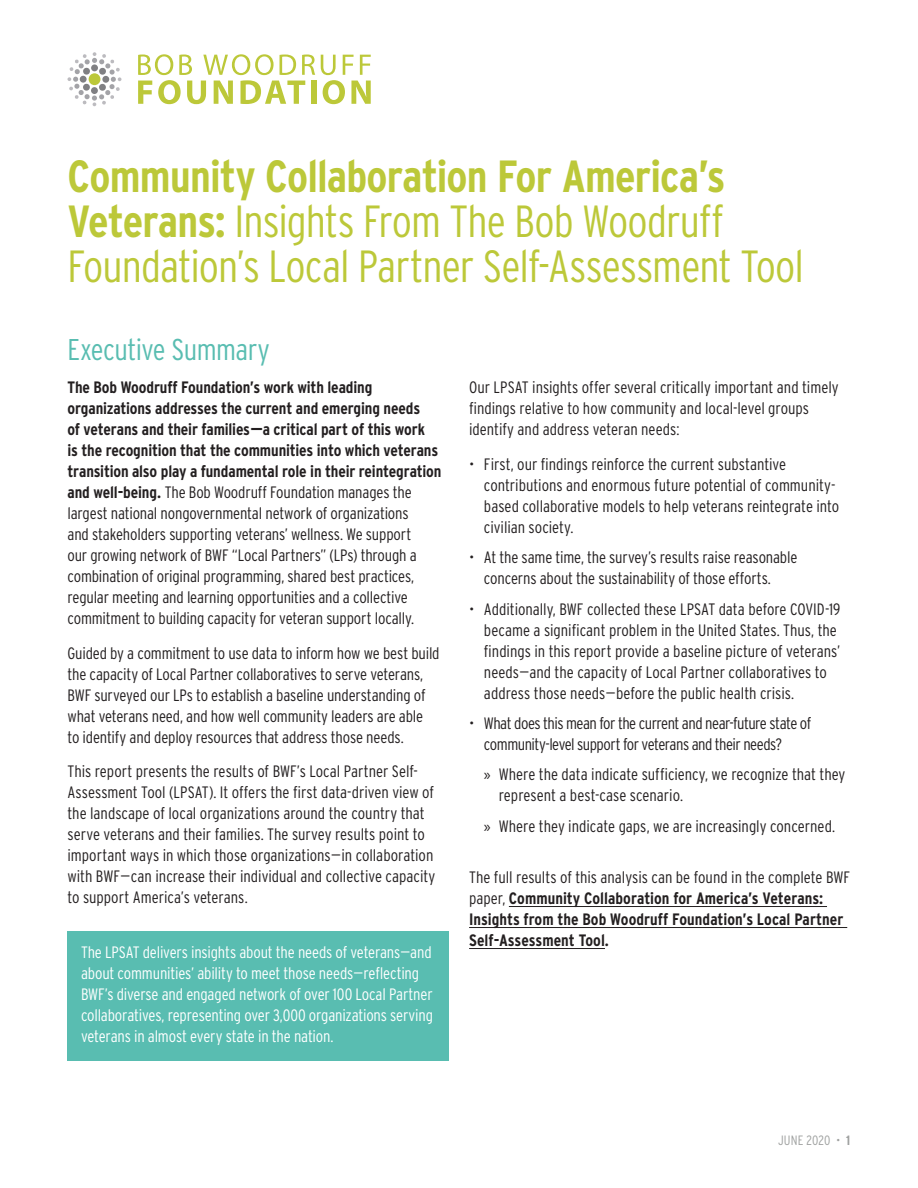
<style>
.page{position:relative;width:918px;height:1188px;background:#fff}
.page>*{position:absolute;margin:0;border:0;box-sizing:border-box;transform-origin:0 0}
.PageTitle_Lev2_Light{font:300 condensed 45px/45px "Interstate";letter-spacing:-.02em;color:#bcc839}
.Subhead_Lev1_Light_C{font:300 condensed 30px "Interstate";letter-spacing:-.02em;color:#59bdb1}
.BodyCopy{font:300 condensed 16.5px/21px "Interstate";letter-spacing:-.005em;color:#231f20}
.BodyCopy-2{font:300 condensed 16.5px/21px "Interstate";letter-spacing:-.01em;color:#fff}
.BodyCopy-3{font:700 condensed 16.5px/21px "Interstate";color:#231f20}
.BodyCopy-4{font:300 condensed 16.5px/21px "Interstate";letter-spacing:-.03em;color:#231f20}
.t1{font:300 condensed 13.5px "Interstate";letter-spacing:.01em;color:#9fa1a0}
.s1{font-weight:700}
.s2{font-family:"Myriad Pro";font-weight:400;font-stretch:normal}
.s3{font-weight:300}
</style>
<div class="page">
<hr style="left:509px;top:906px;width:318px;height:1px;background:#231f20">
<hr style="left:469px;top:927px;width:378px;height:1px;background:#231f20">
<hr style="left:469px;top:948px;width:136px;height:1px;background:#231f20">
<div style="left:68px;top:932px;width:381px;height:129px;background:#59bdb1"></div>
<svg style="left:67px;top:52px;width:54px;height:54px"></svg>
<svg style="left:138px;top:54px;width:177px;height:50px"></svg>
<div style="left:311px;top:81px;width:5px;height:23px;background:#bcc839"></div>
<svg style="left:321px;top:55px;width:50px;height:49px"></svg>
<p class="PageTitle_Lev2_Light" style="left:68px;top:153px;width:738px"><span class="s1">Community Collaboration For America’s<br>Veterans:</span> Insights From The Bob Woodruff<br>Foundation’s Local Partner Self-Assessment Tool</p>
<p class="Subhead_Lev1_Light_C" style="left:68px;top:331px;width:204px">Executive Summary</p>
<p class="BodyCopy" style="left:68px;top:377px;width:376px"><span class="s1">The Bob Woodruff Foundation’s work with leading organizations addresses the current and emerging needs<br>of veterans and their families–a critical part of this work<br>is the recognition that the communities into which veterans transition also play a fundamental role in their reintegration and well-being.</span> The Bob Woodruff Foundation manages the largest national nongovernmental network of organizations<br>and stakeholders supporting veterans’ wellness. We support<br>our growing network of BWF “Local Partners” (LPs) through a combination of original programming, shared best practices, regular meeting and learning opportunities and a collective commitment to building capacity for veteran support locally.</p>
<p class="BodyCopy" style="left:68px;top:642px;width:374px">Guided by a commitment to use data to inform how we best build the capacity of Local Partner collaboratives to serve veterans, BWF surveyed our LPs to establish a baseline understanding of what veterans need, and how well community leaders are able<br>to identify and deploy resources that address those needs.</p>
<p class="BodyCopy" style="left:68px;top:761px;width:369px">This report presents the results of BWF’s Local Partner Self-Assessment Tool (LPSAT). It offers the first data-driven view of the landscape of local organizations around the country that serve veterans and their families. The survey results point to important ways in which those organizations–in collaboration with BWF–can increase their individual and collective capacity to support America’s veterans.</p>
<p class="BodyCopy-2" style="left:81px;top:942px;width:354px">The LPSAT delivers insights about the needs of veterans–and about communities’ ability to meet those needs–reflecting BWF’s diverse and engaged network of over 100 Local Partner collaboratives, representing over 3,000 organizations serving veterans in almost every state in the nation.</p>
<p class="BodyCopy" style="left:469px;top:377px;width:371px">Our LPSAT insights offer several critically important and timely findings relative to how community and local-level groups identify and address veteran needs:</p>
<p class="BodyCopy" style="left:484px;top:453px;width:357px;text-indent:-15px">• First, our findings reinforce the current substantive contributions and enormous future potential of community&shy;based collaborative models to help veterans reintegrate into civilian society.</p>
<p class="BodyCopy" style="left:484px;top:547px;width:315px;text-indent:-15px">• At the same time, the survey’s results raise reasonable concerns about the sustainability of those efforts.</p>
<p class="BodyCopy" style="left:484px;top:598px;width:358px;text-indent:-15px">• Additionally, BWF collected these LPSAT data before COVID-19 became a significant problem in the United States. Thus, the findings in this report provide a baseline picture of veterans’ needs–and the capacity of Local Partner collaboratives to address those needs–before the public health crisis.</p>
<p class="BodyCopy-4" style="left:484px;top:713px;width:329px;text-indent:-15px">• What does this mean for the current and near-future state of community-level support for veterans and their needs?</p>
<p class="BodyCopy" style="left:499px;top:764px;width:348px;text-indent:-15px"><span class="s2">»</span> Where the data indicate sufficiency, we recognize that they represent a best-case scenario.</p>
<p class="BodyCopy" style="left:484px;top:815px;width:353px"><span class="s2">»</span> Where they indicate gaps, we are increasingly concerned.</p>
<p class="BodyCopy-3" style="left:469px;top:867px;width:383px"><span class="s3">The full results of this analysis can be found in the complete BWF paper,</span> Community Collaboration for America’s Veterans:<br>Insights from the Bob Woodruff Foundation’s Local Partner Self-Assessment Tool.</p>
<p class="t1" style="left:778px;top:1132px;width:74px">JUNE 2020 • <span class="s1">1</span></p>
</div>
